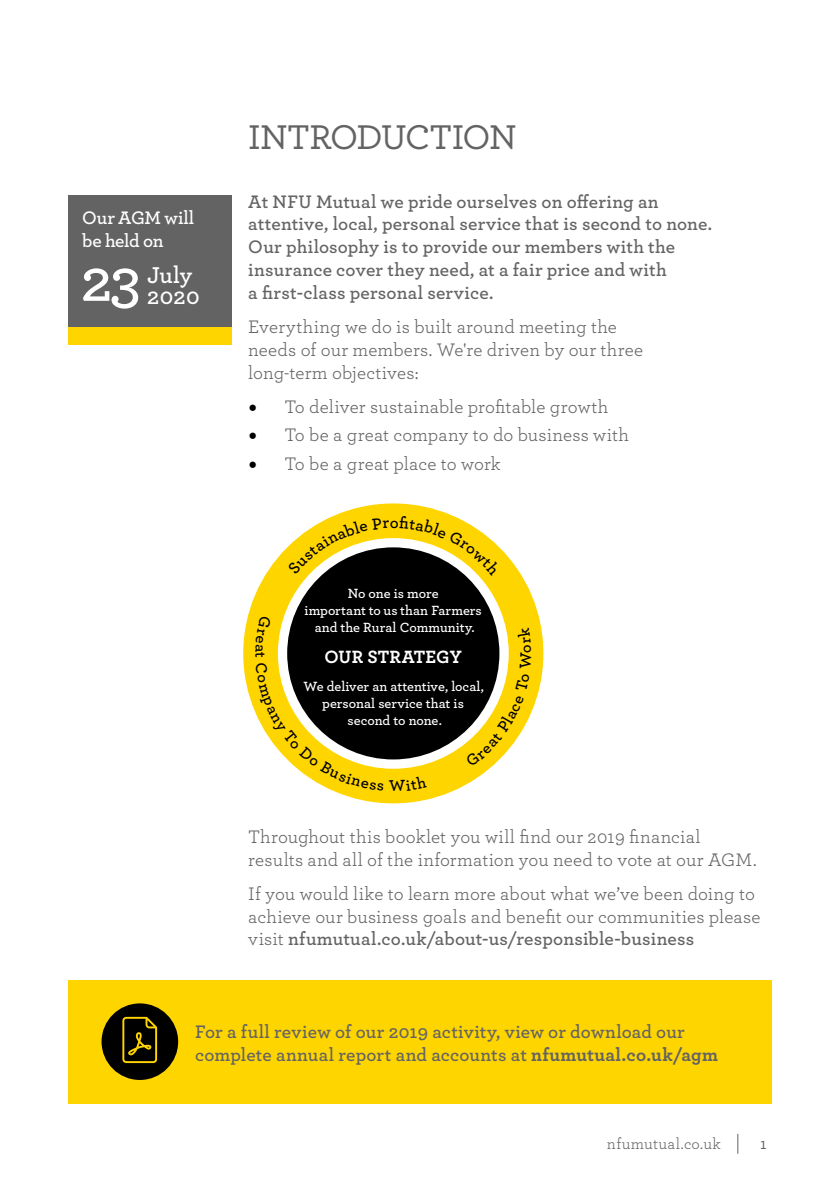
<style>
.page{position:relative;width:840px;height:1191px;background:#fff}
.page>*{position:absolute;margin:0;border:0;box-sizing:border-box;transform-origin:0 0}
.t1{font:600 62px "Archer Pro";color:#fff}
.t2{font:500 36px "Archer Pro";letter-spacing:-.04em;color:#646363}
.t3{font:600 24px/21.2px "Archer Pro";color:#fff}
.t4{font:19px/22.8px "Archer Pro";letter-spacing:.005em;color:#646363}
.t5{font:600 19px/22.8px "Archer Pro";letter-spacing:.01em;color:#646363}
.t6{font:600 19px/22.8px "Archer Pro";letter-spacing:-.015em;color:#fff}
.t7{font:700 18.6px "Archer Pro";letter-spacing:.005em;color:#fff}
.t8{font:16px "Archer Pro";letter-spacing:.025em;color:#646363}
.t9{font:500 16px "Archer Pro";color:#646363}
.t10{font:600 14px/16.8px "Archer Pro";color:#fff;text-align:center}
.s1{font-family:"Minion Pro";font-size:24px;color:#000}
.s2{font-weight:600}
.s3{font-weight:700}
</style>
<div class="page">
<svg style="left:737px;top:1133px;width:1px;height:20px"></svg>
<div style="left:68px;top:195px;width:163px;height:132px;background:#646363"></div>
<div style="left:68px;top:327px;width:163px;height:17px;background:#ffd500"></div>
<div style="left:68px;top:980px;width:703px;height:124px;background:#ffd500"></div>
<div style="left:101px;top:1003px;width:77px;height:77px;background:#000;border-radius:50%"></div>
<svg style="left:122px;top:1016px;width:35px;height:47px"></svg>
<div style="left:243px;top:503px;width:300px;height:300px;background:#ffd500;border-radius:50%"></div>
<div style="left:278px;top:538px;width:230px;height:230px;background:#fff;border-radius:50%"></div>
<div style="left:287px;top:547px;width:212px;height:212px;background:#000;border-radius:50%"></div>
<svg style="left:287px;top:515px;width:214px;height:60px"></svg>
<svg style="left:465px;top:628px;width:66px;height:139px"></svg>
<svg style="left:255px;top:663px;width:128px;height:128px"></svg>
<p class="t6" style="left:82px;top:205px;width:113px">Our AGM will be held on</p>
<h1 class="t1" style="left:81px;top:234px;width:61px">23</h1>
<p class="t3" style="left:147px;top:263px;width:54px">July<br>2020</p>
<h2 class="t2" style="left:248px;top:111px;width:269px">INTRODUCTION</h2>
<p class="t5" style="left:248px;top:189px;width:465px">At NFU Mutual we pride ourselves on offering an attentive, local, personal service that is second to none.<br>Our philosophy is to provide our members with the insurance cover they need, at a fair price and with<br>a first-class personal service.</p>
<p class="t4" style="left:248px;top:314px;width:396px">Everything we do is built around meeting the needs of our members. We're driven by our three long-term objectives:</p>
<p class="t4" style="left:248px;top:394px;width:361px"><span class="s1">•</span> To deliver sustainable profitable growth</p>
<p class="t4" style="left:248px;top:422px;width:382px"><span class="s1">•</span> To be a great company to do business with</p>
<p class="t4" style="left:248px;top:451px;width:253px"><span class="s1">•</span> To be a great place to work</p>
<p class="t10" style="left:304px;top:584px;width:179px">No one is more<br>important to us than Farmers and the Rural Community.</p>
<p class="t7" style="left:324px;top:642px;width:139px">OUR STRATEGY</p>
<p class="t10" style="left:303px;top:677px;width:182px">We deliver an attentive, local, personal service that is second to none.</p>
<p class="t4" style="left:248px;top:824px;width:509px">Throughout this booklet you will find our 2019 financial results and all of the information you need to vote at our AGM.</p>
<p class="t4" style="left:248px;top:881px;width:513px">If you would like to learn more about what we’ve been doing to achieve our business goals and benefit our communities please visit <span class="s2">nfumutual.co.uk/about-us/responsible-business</span></p>
<p class="t5" style="left:195px;top:1019px;width:524px">For a full review of our 2019 activity, view or download our complete annual report and accounts at <span class="s3">nfumutual.co.uk/agm</span></p>
<p class="t8" style="left:606px;top:1132px;width:115px">nfumutual.co.uk</p>
<p class="t9" style="left:759px;top:1132px;width:8px">1</p>
</div>
